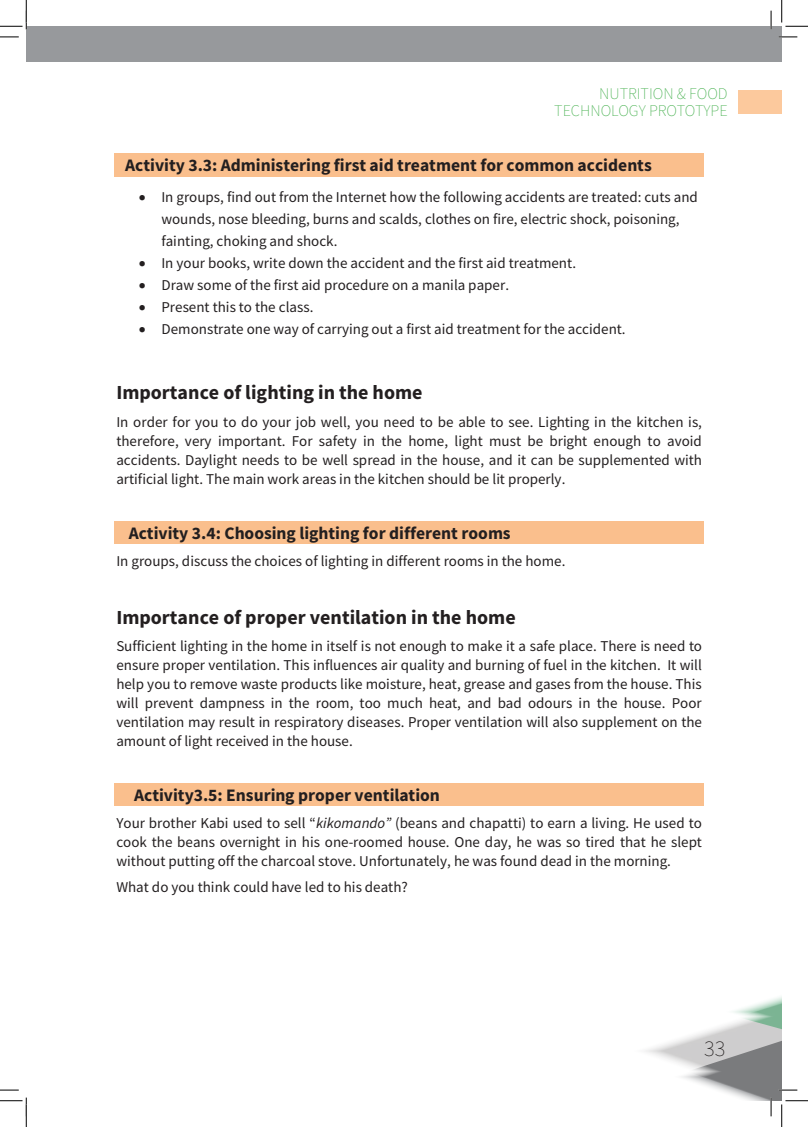
<style>
.page{position:relative;width:808px;height:1127px;background:#fff}
.page>*{position:absolute;margin:0;border:0;box-sizing:border-box;transform-origin:0 0}
.t1{font:200 22.5px "Source Sans Pro";color:#231f20}
.t2{font:700 20px "Source Sans Pro";color:#231f20}
.t3{font:700 17.5px "Source Sans Pro";color:#231f20}
.t4{font:200 16.25px/17.5px "Source Sans Pro";color:#40ae49;text-align:right}
.t5{font:15px/18.9px "Source Sans Pro";color:#231f20;text-align:justify}
.s1{font-style:italic}
</style>
<div class="page">
<div style="left:26px;top:26px;width:755px;height:36px;background:#97999c"></div>
<div style="left:737px;top:90px;width:44px;height:24px;background:#fcc99d"></div>
<div style="left:114px;top:153px;width:589px;height:24px;background:#fabf8d"></div>
<div style="left:114px;top:521px;width:589px;height:22px;background:#fabf8d"></div>
<div style="left:114px;top:783px;width:589px;height:22px;background:#fabf8d"></div>
<svg style="left:0;top:36px;width:19px;height:2px"></svg>
<svg style="left:778px;top:36px;width:19px;height:2px"></svg>
<svg style="left:0;top:1089px;width:19px;height:1px"></svg>
<svg style="left:770px;top:11px;width:1px;height:18px"></svg>
<svg style="left:0;top:0;width:27px;height:29px"></svg>
<svg style="left:0;top:1097px;width:27px;height:29px"></svg>
<svg style="left:781px;top:0;width:26px;height:27px"></svg>
<svg style="left:645px;top:996px;width:162px;height:130px"></svg>
<p class="t4" style="left:554px;top:84px;width:175px">NUTRITION &amp; FOOD<br>TECHNOLOGY PROTOTYPE</p>
<p class="t3" style="left:125px;top:153px;width:528px">Activity 3.3: Administering first aid treatment for common accidents</p>
<p class="t5" style="left:161px;top:186px;width:538px;line-height:21.6px;text-align:left;text-indent:-23px">• In groups, find out from the Internet how the following accidents are treated: cuts and wounds, nose bleeding, burns and scalds, clothes on fire, electric shock, poisoning, fainting, choking and shock.</p>
<p class="t5" style="left:139px;top:253px;width:438px">• In your books, write down the accident and the first aid treatment.</p>
<p class="t5" style="left:139px;top:275px;width:371px">• Draw some of the first aid procedure on a manila paper.</p>
<p class="t5" style="left:139px;top:297px;width:176px">• Present this to the class.</p>
<p class="t5" style="left:139px;top:319px;width:488px">• Demonstrate one way of carrying out a first aid treatment for the accident.</p>
<h2 class="t2" style="left:116px;top:379px;width:307px">Importance of lighting in the home</h2>
<p class="t5" style="left:116px;top:412px;width:587px">In order for you to do your job well, you need to be able to see. Lighting in the kitchen is, therefore, very important. For safety in the home, light must be bright enough to avoid accidents. Daylight needs to be well spread in the house, and it can be supplemented with artificial light. The main work areas in the kitchen should be lit properly.</p>
<p class="t3" style="left:129px;top:521px;width:383px">Activity 3.4: Choosing lighting for different rooms</p>
<p class="t5" style="left:116px;top:551px;width:450px">In groups, discuss the choices of lighting in different rooms in the home.</p>
<h2 class="t2" style="left:116px;top:603px;width:400px">Importance of proper ventilation in the home</h2>
<p class="t5" style="left:116px;top:636px;width:587px">Sufficient lighting in the home in itself is not enough to make it a safe place. There is need to ensure proper ventilation. This influences air quality and burning of fuel in the kitchen. It will help you to remove waste products like moisture, heat, grease and gases from the house. This will prevent dampness in the room, too much heat, and bad odours in the house. Poor ventilation may result in respiratory diseases. Proper ventilation will also supplement on the amount of light received in the house.</p>
<p class="t3" style="left:134px;top:783px;width:307px">Activity3.5: Ensuring proper ventilation</p>
<p class="t5" style="left:116px;top:813px;width:587px">Your brother Kabi used to sell “<span class="s1">kikomando”</span> (beans and chapatti) to earn a living. He used to cook the beans overnight in his one-roomed house. One day, he was so tired that he slept without putting off the charcoal stove. Unfortunately, he was found dead in the morning.</p>
<p class="t5" style="left:116px;top:877px;width:293px">What do you think could have led to his death?</p>
<h1 class="t1" style="left:704px;top:1034px;width:23px">33</h1>
</div>
